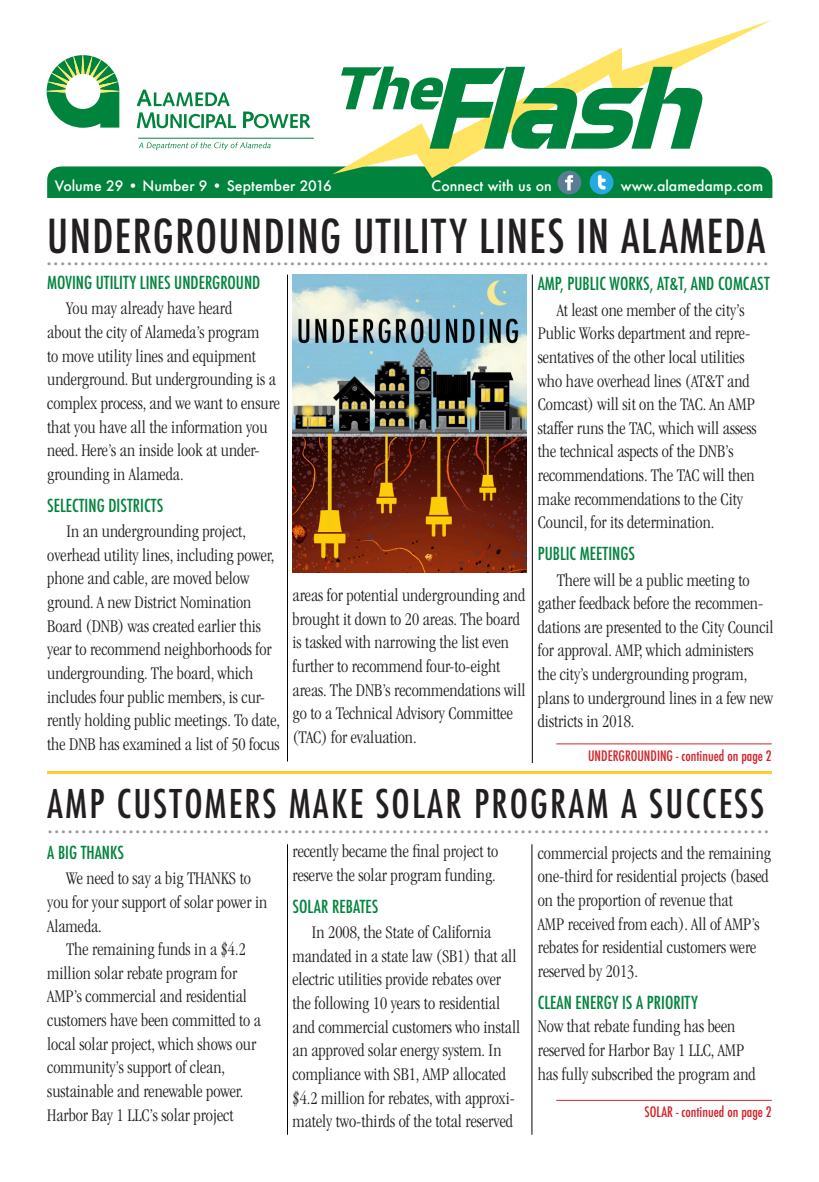
<style>
.page{position:relative;width:819px;height:1182px;background:#fff}
.page>*{position:absolute;margin:0;border:0;box-sizing:border-box;transform-origin:0 0}
.Headline_Medium{font:500 condensed 45.5px "Futura";letter-spacing:.03em;color:#231f20}
.Headline_condensed{font:condensed 38.5px "Futura";letter-spacing:.06em;color:#231f20}
.Head_Small{font:500 21.88px "Futura";color:#979c9c}
.Sub_Heads_small{font:300 condensed 18.38px/23.6px "ITC Garamond Std";color:#231f20}
.Sub_Heads_small-2{font:500 condensed 17.5px "Futura";color:#00843d}
.t1{font:500 14px "Futura";color:#fff}
.Continued_on{font:500 condensed 14px "Futura";color:#d1232a}
</style>
<div class="page">
<img style="left:293px;top:274px;width:233px;height:298px">
<svg style="left:137px;top:90px;width:93px;height:16px"></svg>
<svg style="left:139px;top:142px;width:132px;height:8px"></svg>
<hr style="left:138px;top:138px;width:176px;height:1px;background:#00843d">
<svg style="left:47px;top:55px;width:72px;height:73px"></svg>
<svg style="left:137px;top:112px;width:45px;height:16px"></svg>
<hr style="left:184px;top:114px;width:3px;height:14px;background:#00843d">
<svg style="left:189px;top:114px;width:11px;height:14px"></svg>
<hr style="left:201px;top:114px;width:3px;height:14px;background:#00843d">
<svg style="left:206px;top:114px;width:30px;height:14px"></svg>
<svg style="left:243px;top:111px;width:68px;height:17px"></svg>
<svg style="left:347px;top:20px;width:425px;height:146px"></svg>
<svg style="left:341px;top:67px;width:363px;height:82px"></svg>
<svg style="left:47px;top:166px;width:725px;height:32px;background:#0a8846"></svg>
<hr style="left:556px;top:743px;width:216px;height:1px;background:#d1232a">
<hr style="left:556px;top:1099px;width:216px;height:1px;background:#d1232a">
<hr style="left:287px;top:274px;width:1px;height:487px;background:#040503">
<hr style="left:532px;top:274px;width:1px;height:488px;background:#040503">
<hr style="left:47px;top:771px;width:725px;height:3px;background:#fc3">
<hr style="left:287px;top:844px;width:1px;height:290px;background:#040503">
<hr style="left:532px;top:844px;width:1px;height:290px;background:#040503">
<p class="t1" style="left:55px;top:176px;width:279px">Volume 29 • Number 9 • September 2016</p>
<p class="t1" style="left:432px;top:176px;width:122px">Connect with us on</p>
<p class="t1" style="left:621px;top:176px;width:144px">www.alamedamp.com</p>
<p class="Headline_Medium" style="left:47px;top:207px;width:720px">UNDERGROUNDING UTILITY LINES IN ALAMEDA</p>
<p class="Head_Small" style="left:46px;top:242px;width:725px">...........................................................................................................</p>
<p class="Sub_Heads_small-2" style="left:47px;top:271px;width:215px">MOVING UTILITY LINES UNDERGROUND</p>
<p class="Sub_Heads_small" style="left:47px;top:297px;width:234px;text-indent:19px">You may already have heard<br>about the city of Alameda’s program<br>to move utility lines and equipment underground. But undergrounding is a complex process, and we want to ensure that you have all the information you need. Here’s an inside look at under&shy;grounding in Alameda.</p>
<p class="Sub_Heads_small-2" style="left:47px;top:494px;width:118px">SELECTING DISTRICTS</p>
<p class="Sub_Heads_small" style="left:47px;top:519px;width:234px;text-indent:19px">In an undergrounding project, overhead utility lines, including power, phone and cable, are moved below ground. A new District Nomination Board (DNB) was created earlier this year to recommend neighborhoods for undergrounding. The board, which includes four public members, is cur&shy;rently holding public meetings. To date, the DNB has examined a list of 50 focus</p>
<p class="Sub_Heads_small" style="left:293px;top:583px;width:235px">areas for potential undergrounding and brought it down to 20 areas. The board is tasked with narrowing the list even further to recommend four-to-eight areas. The DNB’s recommendations will go to a Technical Advisory Committee (TAC) for evaluation.</p>
<p class="Sub_Heads_small-2" style="left:538px;top:272px;width:233px">AMP, PUBLIC WORKS, AT&amp;T, AND COMCAST</p>
<p class="Sub_Heads_small" style="left:538px;top:298px;width:220px;text-indent:19px">At least one member of the city’s Public Works department and repre&shy;sentatives of the other local utilities who have overhead lines (AT&amp;T and Comcast) will sit on the TAC. An AMP staffer runs the TAC, which will assess the technical aspects of the DNB’s recommendations. The TAC will then make recommendations to the City Council, for its determination.</p>
<p class="Sub_Heads_small-2" style="left:538px;top:542px;width:99px">PUBLIC MEETINGS</p>
<p class="Sub_Heads_small" style="left:538px;top:568px;width:237px;text-indent:19px">There will be a public meeting to gather feedback before the recommen&shy;dations are presented to the City Council for approval. AMP, which administers the city’s undergrounding program, plans to underground lines in a few new districts in 2018.</p>
<p class="Continued_on" style="left:588px;top:746px;width:185px">UNDERGROUNDING - continued on page 2</p>
<p class="Headline_condensed" style="left:47px;top:779px;width:718px">AMP CUSTOMERS MAKE SOLAR PROGRAM A SUCCESS</p>
<p class="Head_Small" style="left:47px;top:810px;width:725px">...........................................................................................................</p>
<p class="Sub_Heads_small-2" style="left:47px;top:841px;width:78px">A BIG THANKS</p>
<p class="Sub_Heads_small" style="left:47px;top:866px;width:222px;text-indent:19px">We need to say a big THANKS to you for your support of solar power in<br>Alameda.</p>
<p class="Sub_Heads_small" style="left:47px;top:937px;width:215px;text-indent:19px">The remaining funds in a $4.2 million solar rebate program for<br>AMP’s commercial and residential customers have been committed to a local solar project, which shows our community’s support of clean, sustainable and renewable power.<br>Harbor Bay 1 LLC’s solar project</p>
<p class="Sub_Heads_small" style="left:293px;top:839px;width:207px">recently became the final project to reserve the solar program funding.</p>
<p class="Sub_Heads_small-2" style="left:293px;top:895px;width:87px">SOLAR REBATES</p>
<p class="Sub_Heads_small" style="left:293px;top:920px;width:229px;text-indent:19px">In 2008, the State of California mandated in a state law (SB1) that all electric utilities provide rebates over the following 10 years to residential and commercial customers who install an approved solar energy system. In compliance with SB1, AMP allocated $4.2 million for rebates, with approxi&shy;mately two-thirds of the total reserved</p>
<p class="Sub_Heads_small" style="left:538px;top:841px;width:235px">commercial projects and the remaining one-third for residential projects (based on the proportion of revenue that<br>AMP received from each). All of AMP’s rebates for residential customers were reserved by 2013.</p>
<p class="Sub_Heads_small-2" style="left:538px;top:990px;width:162px">CLEAN ENERGY IS A PRIORITY</p>
<p class="Sub_Heads_small" style="left:538px;top:1014px;width:219px">Now that rebate funding has been reserved for Harbor Bay 1 LLC, AMP has fully subscribed the program and</p>
<p class="Continued_on" style="left:644px;top:1102px;width:129px">SOLAR - continued on page 2</p>
</div>
